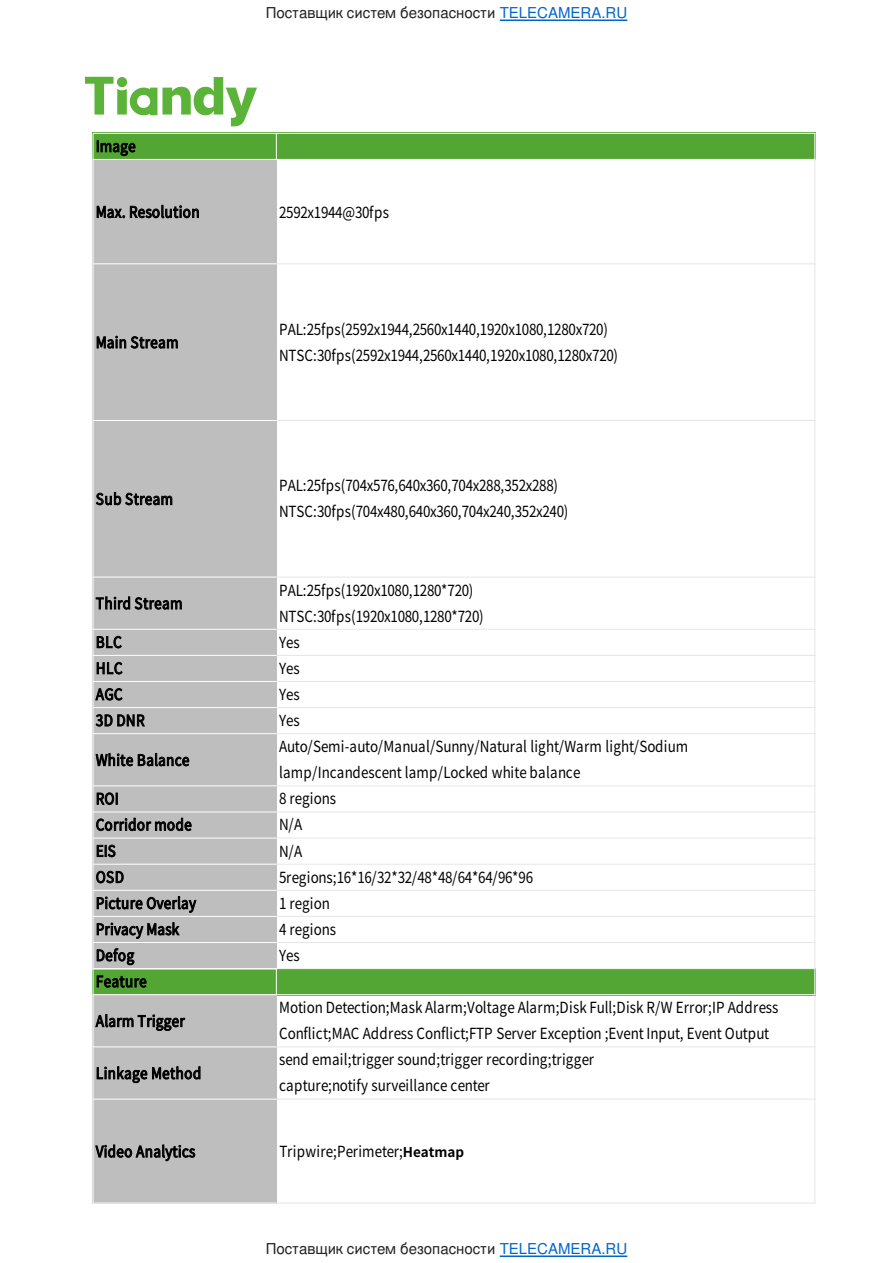
<style>
.page{position:relative;width:893px;height:1263px;background:#fff}
.page>*{position:absolute;margin:0;border:0;box-sizing:border-box;transform-origin:0 0}
.t1{font:15.3px/26.1px "Source Han Sans CN";letter-spacing:-.02em;color:#000;scale:.88 1}
.t2{font:15.3px/26.1px "Source Han Sans CN";color:#000;scale:.88 1}
.t3{font:15.3px/26.1px "Source Han Sans CN";letter-spacing:-.025em;color:#000;scale:.88 1}
.t4{font:15.3px/26.1px "Source Han Sans CN";letter-spacing:.025em;color:#000;scale:.88 1}
.t5{font:15.3px "Source Han Sans CN";letter-spacing:.02em;color:#000;scale:.88 1}
.t6{font:15.3px "Source Han Sans CN";letter-spacing:.035em;color:#000;scale:.88 1}
.t7{font:15.3px/26.1px "Source Han Sans CN";letter-spacing:.04em;color:#000;scale:.88 1}
.t8{font:15px "Nimbus Sans";color:#222}
.s1{color:#06c}
.s2{font-weight:700;font-size:13.5px}
</style>
<div class="page">
<svg style="left:85px;top:77px;width:172px;height:49px"></svg>
<div style="left:93px;top:133px;width:184px;height:27px;background:#54a634"></div>
<div style="left:276px;top:133px;width:539px;height:27px;background:#54a634"></div>
<div style="left:93px;top:968px;width:184px;height:27px;background:#54a634"></div>
<div style="left:276px;top:968px;width:539px;height:27px;background:#54a634"></div>
<div style="left:93px;top:159px;width:184px;height:105px;background:#bebebe"></div>
<div style="left:93px;top:263px;width:184px;height:158px;background:#bebebe"></div>
<div style="left:93px;top:420px;width:184px;height:157px;background:#bebebe"></div>
<div style="left:93px;top:577px;width:184px;height:53px;background:#bebebe"></div>
<div style="left:93px;top:629px;width:184px;height:27px;background:#bebebe"></div>
<div style="left:93px;top:655px;width:184px;height:27px;background:#bebebe"></div>
<div style="left:93px;top:681px;width:184px;height:27px;background:#bebebe"></div>
<div style="left:93px;top:707px;width:184px;height:27px;background:#bebebe"></div>
<div style="left:93px;top:733px;width:184px;height:53px;background:#bebebe"></div>
<div style="left:93px;top:785px;width:184px;height:27px;background:#bebebe"></div>
<div style="left:93px;top:811px;width:184px;height:27px;background:#bebebe"></div>
<div style="left:93px;top:838px;width:184px;height:27px;background:#bebebe"></div>
<div style="left:93px;top:864px;width:184px;height:27px;background:#bebebe"></div>
<div style="left:93px;top:890px;width:184px;height:27px;background:#bebebe"></div>
<div style="left:93px;top:916px;width:184px;height:27px;background:#bebebe"></div>
<div style="left:93px;top:942px;width:184px;height:27px;background:#bebebe"></div>
<div style="left:93px;top:994px;width:184px;height:53px;background:#bebebe"></div>
<div style="left:93px;top:1046px;width:184px;height:53px;background:#bebebe"></div>
<div style="left:93px;top:1099px;width:184px;height:105px;background:#bebebe"></div>
<svg style="left:97px;top:140px;width:38px;height:16px"></svg>
<svg style="left:97px;top:204px;width:102px;height:15px"></svg>
<svg style="left:97px;top:335px;width:81px;height:14px"></svg>
<svg style="left:96px;top:491px;width:76px;height:15px"></svg>
<svg style="left:96px;top:596px;width:86px;height:14px"></svg>
<svg style="left:97px;top:636px;width:25px;height:12px"></svg>
<svg style="left:97px;top:662px;width:26px;height:12px"></svg>
<svg style="left:95px;top:688px;width:28px;height:13px"></svg>
<svg style="left:96px;top:714px;width:49px;height:13px"></svg>
<svg style="left:96px;top:753px;width:93px;height:14px"></svg>
<svg style="left:97px;top:792px;width:21px;height:13px"></svg>
<svg style="left:96px;top:818px;width:96px;height:14px"></svg>
<svg style="left:97px;top:845px;width:19px;height:12px"></svg>
<svg style="left:96px;top:871px;width:28px;height:12px"></svg>
<svg style="left:97px;top:896px;width:99px;height:17px"></svg>
<svg style="left:97px;top:922px;width:83px;height:17px"></svg>
<svg style="left:97px;top:948px;width:37px;height:17px"></svg>
<svg style="left:97px;top:975px;width:50px;height:13px"></svg>
<svg style="left:95px;top:1014px;width:90px;height:17px"></svg>
<svg style="left:97px;top:1066px;width:103px;height:17px"></svg>
<svg style="left:95px;top:1144px;width:100px;height:17px"></svg>
<hr style="left:93px;top:133px;width:722px;height:1px;background:#fff">
<hr style="left:93px;top:159px;width:722px;height:1px;background:#fff">
<hr style="left:93px;top:263px;width:184px;height:1px;background:#fff">
<hr style="left:277px;top:263px;width:538px;height:1px;background:#e6e6e6">
<hr style="left:93px;top:420px;width:184px;height:1px;background:#fff">
<hr style="left:277px;top:420px;width:538px;height:1px;background:#e6e6e6">
<hr style="left:93px;top:577px;width:184px;height:1px;background:#fff">
<hr style="left:277px;top:577px;width:538px;height:1px;background:#e6e6e6">
<hr style="left:93px;top:629px;width:184px;height:1px;background:#fff">
<hr style="left:277px;top:629px;width:538px;height:1px;background:#e6e6e6">
<hr style="left:93px;top:655px;width:184px;height:1px;background:#fff">
<hr style="left:277px;top:655px;width:538px;height:1px;background:#e6e6e6">
<hr style="left:93px;top:681px;width:184px;height:1px;background:#fff">
<hr style="left:277px;top:681px;width:538px;height:1px;background:#e6e6e6">
<hr style="left:93px;top:707px;width:184px;height:1px;background:#fff">
<hr style="left:277px;top:707px;width:538px;height:1px;background:#e6e6e6">
<hr style="left:93px;top:733px;width:184px;height:1px;background:#fff">
<hr style="left:277px;top:733px;width:538px;height:1px;background:#e6e6e6">
<hr style="left:93px;top:785px;width:184px;height:1px;background:#fff">
<hr style="left:277px;top:785px;width:538px;height:1px;background:#e6e6e6">
<hr style="left:93px;top:811px;width:184px;height:1px;background:#fff">
<hr style="left:277px;top:811px;width:538px;height:1px;background:#e6e6e6">
<hr style="left:93px;top:838px;width:184px;height:1px;background:#fff">
<hr style="left:277px;top:838px;width:538px;height:1px;background:#e6e6e6">
<hr style="left:93px;top:864px;width:184px;height:1px;background:#fff">
<hr style="left:277px;top:864px;width:538px;height:1px;background:#e6e6e6">
<hr style="left:93px;top:890px;width:184px;height:1px;background:#fff">
<hr style="left:277px;top:890px;width:538px;height:1px;background:#e6e6e6">
<hr style="left:93px;top:916px;width:184px;height:1px;background:#fff">
<hr style="left:277px;top:916px;width:538px;height:1px;background:#e6e6e6">
<hr style="left:93px;top:942px;width:184px;height:1px;background:#fff">
<hr style="left:277px;top:942px;width:538px;height:1px;background:#e6e6e6">
<hr style="left:93px;top:968px;width:722px;height:1px;background:#fff">
<hr style="left:93px;top:994px;width:722px;height:1px;background:#fff">
<hr style="left:93px;top:1046px;width:184px;height:1px;background:#fff">
<hr style="left:277px;top:1046px;width:538px;height:1px;background:#e6e6e6">
<hr style="left:93px;top:1099px;width:184px;height:1px;background:#fff">
<hr style="left:277px;top:1099px;width:538px;height:1px;background:#e6e6e6">
<hr style="left:93px;top:1203px;width:184px;height:1px;background:#fff">
<hr style="left:277px;top:1203px;width:538px;height:1px;background:#e6e6e6">
<hr style="left:93px;top:133px;width:1px;height:1071px;background:#fff">
<svg style="left:276px;top:133px;width:1px;height:26px"></svg>
<svg style="left:276px;top:969px;width:1px;height:25px"></svg>
<svg style="left:814px;top:133px;width:1px;height:26px"></svg>
<hr style="left:814px;top:160px;width:1px;height:808px;background:#e6e6e6">
<svg style="left:814px;top:969px;width:1px;height:26px"></svg>
<hr style="left:814px;top:996px;width:1px;height:208px;background:#e6e6e6">
<hr style="left:500px;top:20px;width:127px;height:1px;background:#06c">
<hr style="left:500px;top:1255px;width:127px;height:2px;background:#06c">
<p class="t2" style="left:96px;top:133px;width:47px">Image</p>
<p class="t4" style="left:96px;top:199px;width:119px">Max. Resolution</p>
<p class="t4" style="left:96px;top:330px;width:95px">Main Stream</p>
<p class="t6" style="left:96px;top:490px;width:89px">Sub Stream</p>
<p class="t6" style="left:96px;top:595px;width:100px">Third Stream</p>
<p class="t7" style="left:96px;top:629px;width:57px">BLC<br>HLC<br>AGC<br>3D DNR</p>
<p class="t4" style="left:96px;top:747px;width:108px">White Balance</p>
<p class="t4" style="left:96px;top:786px;width:115px">ROI<br>Corridor mode<br>EIS<br>OSD<br>Picture Overlay<br>Privacy Mask<br>Defog<br>Feature</p>
<p class="t4" style="left:96px;top:1008px;width:103px">Alarm Trigger</p>
<p class="t6" style="left:96px;top:1065px;width:121px">Linkage Method</p>
<p class="t5" style="left:96px;top:1143px;width:115px">Video Analytics</p>
<p class="t8" style="left:266px;top:2px;width:363px">Поставщик систем безопасности <span class="s1">TELECAMERA.RU</span></p>
<p class="t3" style="left:279px;top:199px;width:126px">2592x1944@30fps</p>
<p class="t3" style="left:279px;top:316px;width:387px">PAL:25fps(2592x1944,2560x1440,1920x1080,1280x720)<br>NTSC:30fps(2592x1944,2560x1440,1920x1080,1280x720)</p>
<p class="t3" style="left:279px;top:473px;width:330px">PAL:25fps(704x576,640x360,704x288,352x288)<br>NTSC:30fps(704x480,640x360,704x240,352x240)</p>
<p class="t1" style="left:279px;top:577px;width:466px">PAL:25fps(1920x1080,1280*720)<br>NTSC:30fps(1920x1080,1280*720)<br>Yes<br>Yes<br>Yes<br>Yes<br>Auto/Semi-auto/Manual/Sunny/Natural light/Warm light/Sodium lamp/Incandescent lamp/Locked white balance<br>8 regions<br>N/A<br>N/A<br>5regions;16*16/32*32/48*48/64*64/96*96<br>1 region<br>4 regions<br>Yes</p>
<p class="t2" style="left:279px;top:995px;width:569px">Motion Detection;Mask Alarm;Voltage Alarm;Disk Full;Disk R/W Error;IP Address Conflict;MAC Address Conflict;FTP Server Exception ;Event Input, Event Output send email;trigger sound;trigger recording;trigger<br>capture;notify surveillance center</p>
<p class="t5" style="left:279px;top:1143px;width:212px">Tripwire;Perimeter;<span class="s2">Heatmap</span></p>
<p class="t8" style="left:266px;top:1238px;width:363px">Поставщик систем безопасности <span class="s1">TELECAMERA.RU</span></p>
</div>
